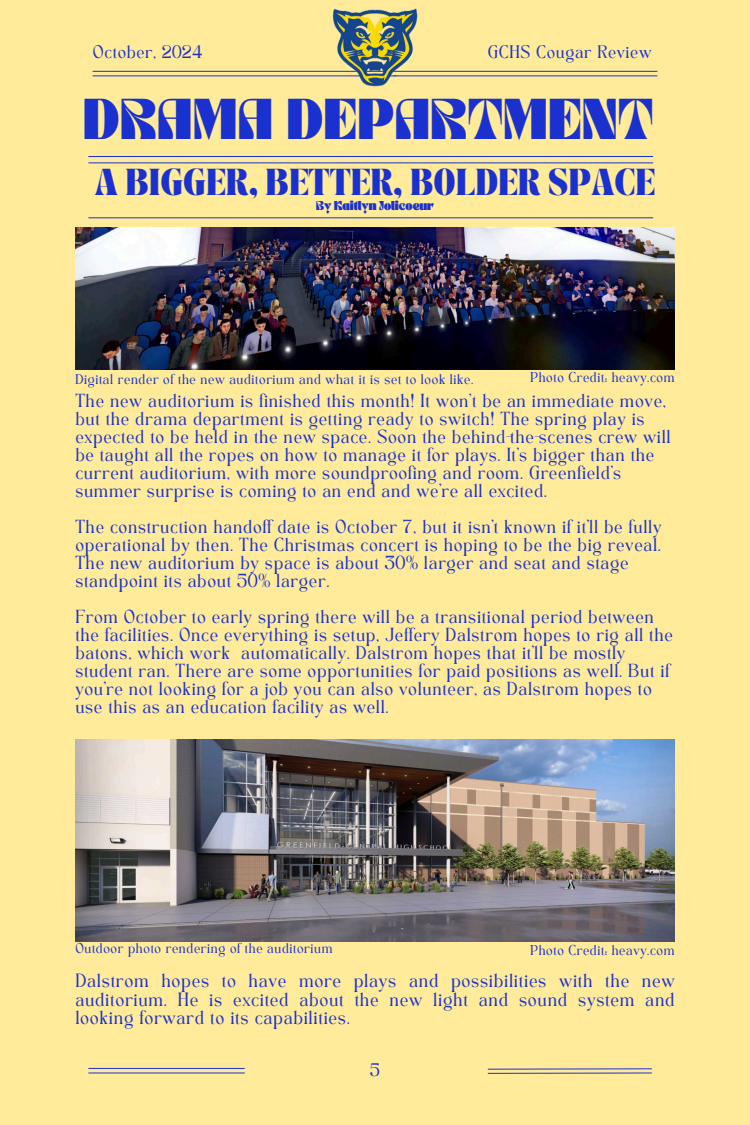
<style>
.page{position:relative;width:750px;height:1125px;background:#ffeb9a}
.page>*{position:absolute;margin:0;border:0;box-sizing:border-box;transform-origin:0 0}
.t1{font:700 40.2px "TANBUSTER";letter-spacing:.035em;color:#1a31cf}
.t2{font:700 23px "TANASHFORD";color:#1a31cf}
.t3{font:13.4px/18.8px "TAN Angleton";color:#1a31cf;text-align:justify}
.t4{font:13.2px/18px "TAN Angleton";color:#1a31cf}
.t5{font:12.7px "TAN Angleton";color:#1a31cf}
.t6{font:10px "TAN Angleton";color:#1a31cf}
.t7{font:700 9px "TANBUSTER";color:#1a31cf}
</style>
<div class="page">
<hr style="left:89px;top:156px;width:564px;height:1px;background:#1a31cf">
<hr style="left:93px;top:76px;width:564px;height:1px;background:#1a31cf">
<hr style="left:93px;top:71px;width:564px;height:1px;background:#1a31cf">
<hr style="left:89px;top:1073px;width:155px;height:1px;background:#1a31cf">
<hr style="left:89px;top:1068px;width:155px;height:1px;background:#1a31cf">
<img style="left:331px;top:8px;width:88px;height:79px">
<svg style="left:487px;top:1068px;width:165px;height:6px"></svg>
<img style="left:75px;top:228px;width:600px;height:141px">
<hr style="left:89px;top:217px;width:564px;height:1px;background:#1a31cf">
<img style="left:75px;top:740px;width:600px;height:202px">
<hr style="left:89px;top:163px;width:564px;height:1px;background:#1a31cf">
<p class="t5" style="left:93px;top:45px;width:111px">October, 2024</p>
<h4 class="t5" style="left:487px;top:45px;width:166px">GCHS Cougar Review</h4>
<h1 class="t1" style="left:84px;top:97px;width:571px">DRAMA DEPARTMENT</h1>
<h2 class="t2" style="left:95px;top:168px;width:562px">A BIGGER, BETTER, BOLDER SPACE</h2>
<h3 class="t7" style="left:316px;top:201px;width:119px">By Kaitlyn Jolicoeur</h3>
<p class="t6" style="left:75px;top:374px;width:400px">Digital render of the new auditorium and what it is set to look like.</p>
<h3 class="t6" style="left:530px;top:372px;width:146px">Photo Credit: heavy.com</h3>
<p class="t4" style="left:75px;top:394px;width:598px">The new auditorium is finished this month! It won't be an immediate move, but the drama department is getting ready to switch! The spring play is expected to be held in the new space. Soon the behind-the-scenes crew will be taught all the ropes on how to manage it for plays. It’s bigger than the current auditorium, with more soundproofing and room. Greenfield’s summer surprise is coming to an end and we’re all excited.</p>
<p class="t4" style="left:75px;top:520px;width:588px">The construction handoff date is October 7, but it isn’t known if it’ll be fully operational by then. The Christmas concert is hoping to be the big reveal.<br>The new auditorium by space is about 30% larger and seat and stage standpoint its about 50% larger.</p>
<h3 class="t4" style="left:75px;top:610px;width:600px">From October to early spring there will be a transitional period between the facilities. Once everything is setup, Jeffery Dalstrom hopes to rig all the batons, which work automatically. Dalstrom hopes that it’ll be mostly student ran. There are some opportunities for paid positions as well. But if you’re not looking for a job you can also volunteer, as Dalstrom hopes to use this as an education facility as well.</h3>
<p class="t6" style="left:75px;top:943px;width:259px">Outdoor photo rendering of the auditorium</p>
<p class="t6" style="left:530px;top:945px;width:146px">Photo Credit: heavy.com</p>
<p class="t3" style="left:75px;top:973px;width:602px">Dalstrom hopes to have more plays and possibilities with the new auditorium. He is excited about the new light and sound system and looking forward to its capabilities.</p>
<h3 class="t5" style="left:370px;top:1063px;width:12px">5</h3>
</div>
